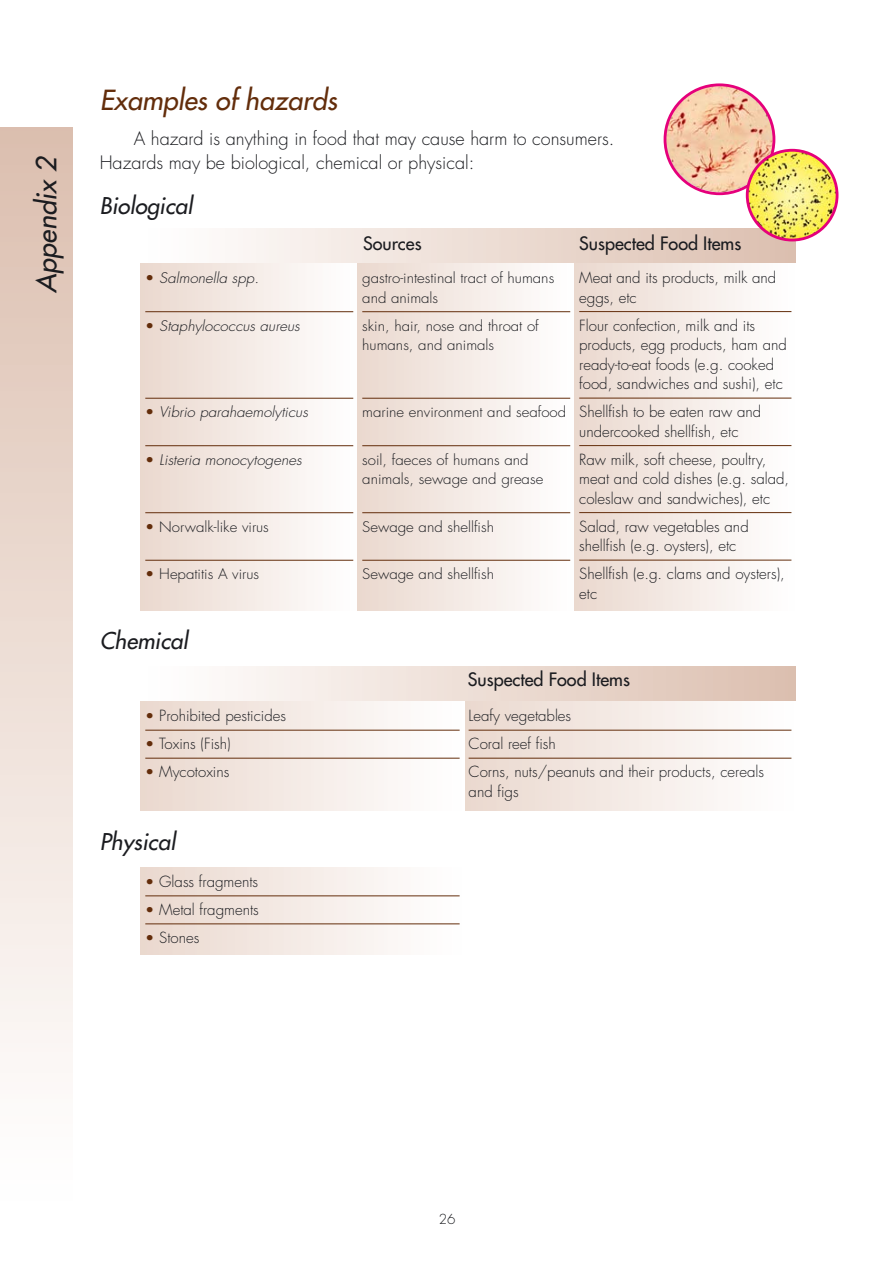
<style>
.page{position:relative;width:893px;height:1263px;background:#fff}
.page>*{position:absolute;margin:0;border:0;box-sizing:border-box;transform-origin:0 0}
.t1{font:italic 27px "Futura";color:#632d0b}
.t2{font:italic 27px "Futura";color:#1b1c20}
.t3{font:italic 22.5px "Futura";color:#1b1c20}
.t4{font:300 18px/24px "Futura";color:#1b1c20}
.t5{font:18px "Futura";color:#1b1c20}
.t6{font:300 15px/19.5px "Futura";color:#1b1c20}
.t7{font:300 14.25px/19.5px "Futura";color:#1b1c20;scale:1.05 1}
.t8{font:italic 300 14.25px "Futura";color:#1b1c20;scale:1.05 1}
.t9{font:300 13.5px "Futura";color:#1b1c20}
.s1{font-style:normal;color:#632d0b}
.s2{color:#632d0b}
.s3{font-size:14.25px;color:#632d0b}
</style>
<div class="page">
<div style="left:141px;top:262px;width:217px;height:349px;background:linear-gradient(to right,#ead8ce,#fff)"></div>
<hr style="left:145px;top:311px;width:208px;height:1px;background:#632d0b">
<hr style="left:145px;top:398px;width:208px;height:1px;background:#632d0b">
<hr style="left:145px;top:445px;width:208px;height:1px;background:#632d0b">
<hr style="left:145px;top:512px;width:208px;height:1px;background:#632d0b">
<hr style="left:145px;top:560px;width:208px;height:1px;background:#632d0b">
<div style="left:358px;top:262px;width:216px;height:349px;background:linear-gradient(to right,#ead8ce,#fffefe)"></div>
<hr style="left:362px;top:311px;width:208px;height:1px;background:#632d0b">
<hr style="left:362px;top:398px;width:208px;height:1px;background:#632d0b">
<hr style="left:362px;top:445px;width:208px;height:1px;background:#632d0b">
<hr style="left:362px;top:512px;width:208px;height:1px;background:#632d0b">
<hr style="left:362px;top:560px;width:208px;height:1px;background:#632d0b">
<div style="left:574px;top:262px;width:222px;height:349px;background:linear-gradient(to right,#ead8ce,#fff)"></div>
<hr style="left:579px;top:311px;width:212px;height:1px;background:#632d0b">
<hr style="left:579px;top:398px;width:212px;height:1px;background:#632d0b">
<hr style="left:579px;top:445px;width:212px;height:1px;background:#632d0b">
<hr style="left:579px;top:512px;width:212px;height:1px;background:#632d0b">
<hr style="left:579px;top:560px;width:212px;height:1px;background:#632d0b">
<div style="left:464px;top:700px;width:332px;height:111px;background:linear-gradient(to right,#ead8ce,#fff)"></div>
<hr style="left:468px;top:730px;width:323px;height:1px;background:#632d0b">
<hr style="left:468px;top:758px;width:323px;height:1px;background:#632d0b">
<div style="left:141px;top:700px;width:323px;height:111px;background:linear-gradient(to right,#ead8ce,#fff)"></div>
<hr style="left:145px;top:730px;width:314px;height:1px;background:#632d0b">
<hr style="left:145px;top:758px;width:314px;height:1px;background:#632d0b">
<svg style="left:141px;top:867px;width:319px;height:88px"></svg>
<hr style="left:145px;top:896px;width:314px;height:1px;background:#632d0b">
<hr style="left:145px;top:924px;width:314px;height:1px;background:#632d0b">
<div style="left:141px;top:228px;width:655px;height:34px;background:linear-gradient(to right,#fff,#dcbeae)"></div>
<div style="left:141px;top:666px;width:655px;height:34px;background:linear-gradient(to right,#fff,#dcbfaf)"></div>
<img style="left:666px;top:86px;width:107px;height:106px">
<div style="left:663px;top:83px;width:112px;height:112px;border:3px solid #e5007b;border-radius:50%"></div>
<img style="left:747px;top:150px;width:90px;height:90px;border-radius:50%">
<div style="left:745px;top:149px;width:93px;height:92px;border:3px solid #e5007b;border-radius:50%"></div>
<div style="left:0;top:128px;width:73px;height:1084px;background:linear-gradient(to bottom,#dbbeae,#fff)"></div>
<h1 class="t2" style="left:33px;top:293px;width:138px;rotate:-90deg">Appendix 2</h1>
<h1 class="t1" style="left:100px;top:87px;width:239px">Examples of hazards</h1>
<p class="t4" style="left:100px;top:128px;width:516px;text-indent:34px">A hazard is anything in food that may cause harm to consumers.<br>Hazards may be biological, chemical or physical:</p>
<h2 class="t3" style="left:100px;top:195px;width:94px">Biological</h2>
<p class="t8" style="left:145px;top:272px;width:110px"><span class="s1">•</span> Salmonella spp.</p>
<p class="t8" style="left:145px;top:319px;width:149px"><span class="s1">•</span> Staphylococcus aureus</p>
<p class="t8" style="left:145px;top:406px;width:156px"><span class="s1">•</span> Vibrio parahaemolyticus</p>
<p class="t8" style="left:145px;top:453px;width:150px"><span class="s1">•</span> Listeria monocytogenes</p>
<p class="t7" style="left:145px;top:518px;width:119px"><span class="s2">•</span> Norwalk-like virus</p>
<p class="t7" style="left:145px;top:566px;width:110px"><span class="s2">•</span> Hepatitis A virus</p>
<h2 class="t3" style="left:100px;top:629px;width:90px">Chemical</h2>
<p class="t6" style="left:145px;top:708px;width:142px"><span class="s3">•</span> Prohibited pesticides</p>
<p class="t6" style="left:145px;top:736px;width:87px"><span class="s3">•</span> Toxins (Fish)</p>
<p class="t6" style="left:145px;top:764px;width:86px"><span class="s3">•</span> Mycotoxins</p>
<h2 class="t3" style="left:100px;top:831px;width:77px">Physical</h2>
<p class="t6" style="left:145px;top:873px;width:114px"><span class="s3">•</span> Glass fragments</p>
<p class="t6" style="left:145px;top:901px;width:115px"><span class="s3">•</span> Metal fragments</p>
<p class="t6" style="left:145px;top:929px;width:56px"><span class="s3">•</span> Stones</p>
<p class="t5" style="left:363px;top:235px;width:60px">Sources</p>
<p class="t5" style="left:579px;top:235px;width:163px">Suspected Food Items</p>
<p class="t7" style="left:362px;top:270px;width:184px">gastro-intestinal tract of humans and animals</p>
<p class="t7" style="left:362px;top:317px;width:170px">skin, hair, nose and throat of humans, and animals</p>
<p class="t7" style="left:362px;top:404px;width:196px">marine environment and seafood</p>
<p class="t7" style="left:362px;top:451px;width:174px">soil, faeces of humans and animals, sewage and grease</p>
<p class="t7" style="left:362px;top:518px;width:127px">Sewage and shellfish</p>
<p class="t7" style="left:362px;top:566px;width:127px">Sewage and shellfish</p>
<p class="t6" style="left:579px;top:269px;width:199px">Meat and its products, milk and eggs, etc</p>
<p class="t6" style="left:579px;top:317px;width:209px">Flour confection, milk and its products, egg products, ham and ready-to-eat foods (e.g. cooked food, sandwiches and sushi), etc</p>
<p class="t6" style="left:579px;top:403px;width:183px">Shellfish to be eaten raw and undercooked shellfish, etc</p>
<p class="t6" style="left:579px;top:451px;width:211px">Raw milk, soft cheese, poultry, meat and cold dishes (e.g. salad, coleslaw and sandwiches), etc</p>
<p class="t6" style="left:579px;top:518px;width:171px">Salad, raw vegetables and shellfish (e.g. oysters), etc</p>
<p class="t6" style="left:579px;top:565px;width:207px">Shellfish (e.g. clams and oysters), etc</p>
<p class="t5" style="left:468px;top:671px;width:163px">Suspected Food Items</p>
<p class="t6" style="left:468px;top:703px;width:297px;line-height:28px">Leafy vegetables<br>Coral reef fish<br>Corns, nuts/peanuts and their products, cereals</p>
<p class="t6" style="left:468px;top:783px;width:52px">and figs</p>
<p class="t9" style="left:439px;top:1213px;width:18px">26</p>
</div>
